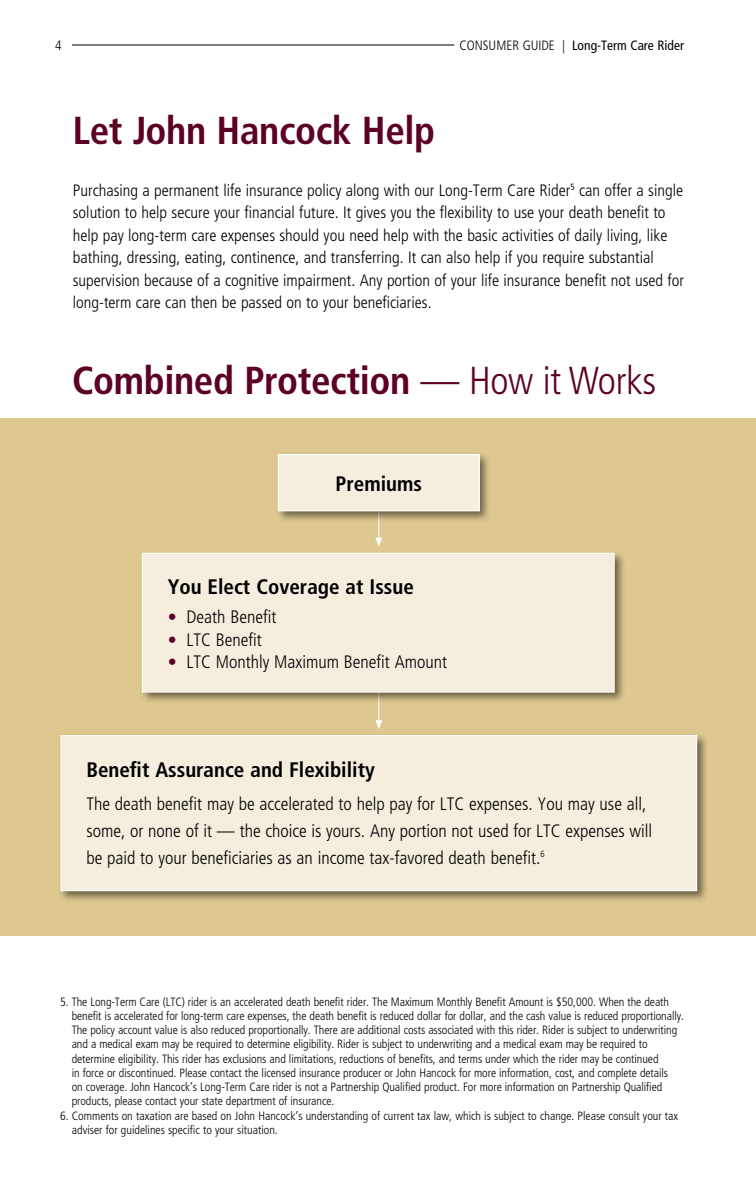
<style>
.page{position:relative;width:756px;height:1188px;background:#fff}
.page>*{position:absolute;margin:0;border:0;box-sizing:border-box;transform-origin:0 0}
.t1{font:700 condensed 39px "Frutiger LT Pro";letter-spacing:-.01em;color:#5d0025}
.t2{font:700 condensed 21px "Frutiger LT Pro";color:#000}
.t3{font:300 condensed 18px/27px "Frutiger LT Pro";color:#000}
.t4{font:300 condensed 16.5px/22.5px "Frutiger LT Pro";color:#000}
.t5{font:condensed 13.5px "Frutiger LT Pro";color:#000}
.t6{font:300 condensed 13.5px "Frutiger LT Pro";color:#000}
.t7{font:300 condensed 12px/14.2px "Frutiger LT Pro";letter-spacing:-.005em;color:#000}
.s1{font-weight:300}
.s2{color:#5d0025}
</style>
<div class="page">
<hr style="left:72px;top:45px;width:382px;height:1px;background:#000">
<div style="left:0;top:418px;width:756px;height:518px;background:#ddc88f"></div>
<div style="left:58px;top:733px;width:651px;height:170px;background:#000;opacity:.51"></div>
<div style="left:61px;top:736px;width:636px;height:155px;background:#f5eede"></div>
<div style="left:61px;top:735px;width:636px;height:156px;border:1px solid #fff"></div>
<hr style="left:378px;top:675px;width:1px;height:47px;background:#fff">
<svg style="left:375px;top:720px;width:7px;height:9px"></svg>
<div style="left:139px;top:550px;width:487px;height:154px;background:#000;opacity:.51"></div>
<div style="left:142px;top:553px;width:472px;height:139px;background:#f5eede"></div>
<div style="left:142px;top:553px;width:473px;height:139px;border:1px solid #fff"></div>
<hr style="left:378px;top:492px;width:1px;height:47px;background:#fff">
<svg style="left:375px;top:537px;width:7px;height:10px"></svg>
<div style="left:275px;top:452px;width:216px;height:71px;background:#000;opacity:.51"></div>
<div style="left:278px;top:455px;width:201px;height:56px;background:#f5eede"></div>
<div style="left:278px;top:454px;width:202px;height:57px;border:1px solid #fff"></div>
<p class="t6" style="left:55px;top:38px;width:8px">4</p>
<p class="t5" style="left:460px;top:38px;width:226px"><span class="s1">CONSUMER GUIDE |</span> Long-Term Care Rider</p>
<h1 class="t1" style="left:73px;top:107px;width:364px">Let John Hancock Help</h1>
<p class="t4" style="left:73px;top:179px;width:613px">Purchasing a permanent life insurance policy along with our Long-Term Care Rider<sup>5</sup> can offer a single solution to help secure your financial future. It gives you the flexibility to use your death benefit to help pay long-term care expenses should you need help with the basic activities of daily living, like bathing, dressing, eating, continence, and transferring. It can also help if you require substantial supervision because of a cognitive impairment. Any portion of your life insurance benefit not used for long-term care can then be passed on to your beneficiaries.</p>
<h1 class="t1" style="left:72px;top:357px;width:586px">Combined Protection <span class="s1">— How it Works</span></h1>
<h2 class="t2" style="left:336px;top:471px;width:88px">Premiums</h2>
<h2 class="t2" style="left:168px;top:575px;width:248px">You Elect Coverage at Issue</h2>
<h3 class="t3" style="left:168px;top:604px;width:110px"><span class="s2">•</span> Death Benefit</h3>
<h3 class="t3" style="left:168px;top:626px;width:95px"><span class="s2">•</span> LTC Benefit</h3>
<h3 class="t3" style="left:168px;top:649px;width:281px"><span class="s2">•</span> LTC Monthly Maximum Benefit Amount</h3>
<h2 class="t2" style="left:86px;top:757px;width:290px">Benefit Assurance and Flexibility</h2>
<h3 class="t3" style="left:86px;top:791px;width:567px">The death benefit may be accelerated to help pay for LTC expenses. You may use all, some, or none of it — the choice is yours. Any portion not used for LTC expenses will be paid to your beneficiaries as an income tax-favored death benefit.<sup>6</sup></h3>
<p class="t7" style="left:72px;top:995px;width:614px;text-indent:-12px">5. The Long-Term Care (LTC) rider is an accelerated death benefit rider. The Maximum Monthly Benefit Amount is $50,000. When the death benefit is accelerated for long-term care expenses, the death benefit is reduced dollar for dollar, and the cash value is reduced proportionally.<br>The policy account value is also reduced proportionally. There are additional costs associated with this rider. Rider is subject to underwriting and a medical exam may be required to determine eligibility. Rider is subject to underwriting and a medical exam may be required to determine eligibility. This rider has exclusions and limitations, reductions of benefits, and terms under which the rider may be continued<br>in force or discontinued. Please contact the licensed insurance producer or John Hancock for more information, cost, and complete details<br>on coverage. John Hancock’s Long-Term Care rider is not a Partnership Qualified product. For more information on Partnership Qualified products, please contact your state department of insurance.</p>
<p class="t7" style="left:72px;top:1109px;width:608px;text-indent:-12px">6. Comments on taxation are based on John Hancock’s understanding of current tax law, which is subject to change. Please consult your tax adviser for guidelines specific to your situation.</p>
</div>
